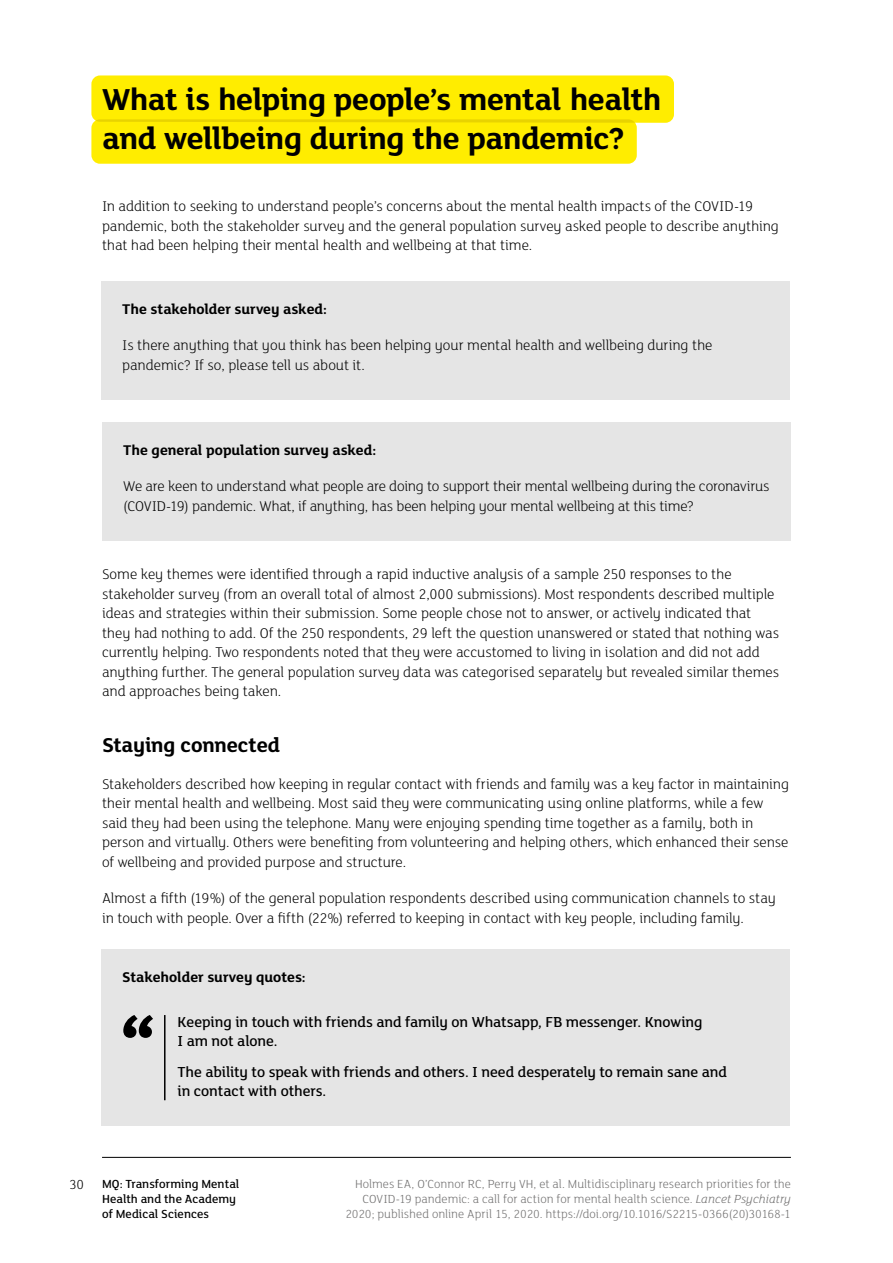
<style>
.page{position:relative;width:893px;height:1263px;background:#fff}
.page>*{position:absolute;margin:0;border:0;box-sizing:border-box;transform-origin:0 0}
.t1{font:700 33px/39.6px "FS Lola";letter-spacing:-.015em;color:#000}
.t2{font:700 21.75px "FS Lola";letter-spacing:-.01em;color:#000}
.t3{font:500 15.75px/18.9px "FS Lola";letter-spacing:-.005em;color:#000}
.t4{font:300 15.3px/19.5px "FS Lola";letter-spacing:-.01em;color:#000}
.t5{font:700 15.3px "FS Lola";letter-spacing:-.005em;color:#000}
.t6{font:300 14.25px "FS Lola";color:#000}
.t7{font:300 12.75px/15.3px "FS Lola";color:#706f6f;text-align:right}
.t8{font:500 12.75px/15.3px "FS Lola";color:#000}
.s1{font-style:italic}
</style>
<div class="page">
<hr style="left:102px;top:1157px;width:689px;height:1px;background:#000">
<div style="left:91px;top:119px;width:546px;height:45px;background:#ffed00;border-radius:9px"></div>
<div style="left:101px;top:281px;width:689px;height:119px;background:#e5e5e5"></div>
<div style="left:102px;top:422px;width:689px;height:119px;background:#e5e5e5"></div>
<div style="left:101px;top:950px;width:689px;height:176px;background:#e5e5e5"></div>
<hr style="left:164px;top:1015px;width:2px;height:85px;background:#000">
<svg style="left:123px;top:1015px;width:30px;height:23px"></svg>
<svg style="left:91px;top:75px;width:583px;height:48px;background:#fdeb03"></svg>
<h1 class="t1" style="left:102px;top:78px;width:561px">What is helping people’s mental health and wellbeing during the pandemic?</h1>
<p class="t4" style="left:102px;top:196px;width:678px">In addition to seeking to understand people’s concerns about the mental health impacts of the COVID-19 pandemic, both the stakeholder survey and the general population survey asked people to describe anything that had been helping their mental health and wellbeing at that time.</p>
<p class="t5" style="left:122px;top:298px;width:206px">The stakeholder survey asked:</p>
<p class="t4" style="left:122px;top:335px;width:592px">Is there anything that you think has been helping your mental health and wellbeing during the pandemic? If so, please tell us about it.</p>
<p class="t5" style="left:123px;top:439px;width:254px">The general population survey asked:</p>
<p class="t4" style="left:123px;top:476px;width:648px">We are keen to understand what people are doing to support their mental wellbeing during the coronavirus (COVID-19) pandemic. What, if anything, has been helping your mental wellbeing at this time?</p>
<p class="t4" style="left:102px;top:564px;width:679px">Some key themes were identified through a rapid inductive analysis of a sample 250 responses to the stakeholder survey (from an overall total of almost 2,000 submissions). Most respondents described multiple ideas and strategies within their submission. Some people chose not to answer, or actively indicated that they had nothing to add. Of the 250 respondents, 29 left the question unanswered or stated that nothing was currently helping. Two respondents noted that they were accustomed to living in isolation and did not add anything further. The general population survey data was categorised separately but revealed similar themes and approaches being taken.</p>
<h2 class="t2" style="left:102px;top:730px;width:180px">Staying connected</h2>
<p class="t4" style="left:102px;top:773px;width:688px">Stakeholders described how keeping in regular contact with friends and family was a key factor in maintaining their mental health and wellbeing. Most said they were communicating using online platforms, while a few said they had been using the telephone. Many were enjoying spending time together as a family, both in person and virtually. Others were benefiting from volunteering and helping others, which enhanced their sense of wellbeing and provided purpose and structure.</p>
<p class="t4" style="left:102px;top:888px;width:675px">Almost a fifth (19%) of the general population respondents described using communication channels to stay in touch with people. Over a fifth (22%) referred to keeping in contact with key people, including family.</p>
<p class="t5" style="left:122px;top:967px;width:185px">Stakeholder survey quotes:</p>
<p class="t3" style="left:178px;top:1012px;width:526px">Keeping in touch with friends and family on Whatsapp, FB messenger. Knowing<br>I am not alone.</p>
<p class="t3" style="left:178px;top:1062px;width:551px">The ability to speak with friends and others. I need desperately to remain sane and in contact with others.</p>
<p class="t6" style="left:69px;top:1175px;width:16px">30</p>
<p class="t8" style="left:102px;top:1175px;width:139px">MQ: Transforming Mental<br>Health and the Academy of Medical Sciences</p>
<p class="t7" style="left:345px;top:1175px;width:447px">Holmes EA, O’Connor RC, Perry VH, et al. Multidisciplinary research priorities for the<br>COVID-19 pandemic: a call for action for mental health science. <span class="s1">Lancet Psychiatry<br></span>2020; published online April 15, 2020. https://doi.org/10.1016/S2215-0366(20)30168-1</p>
</div>
